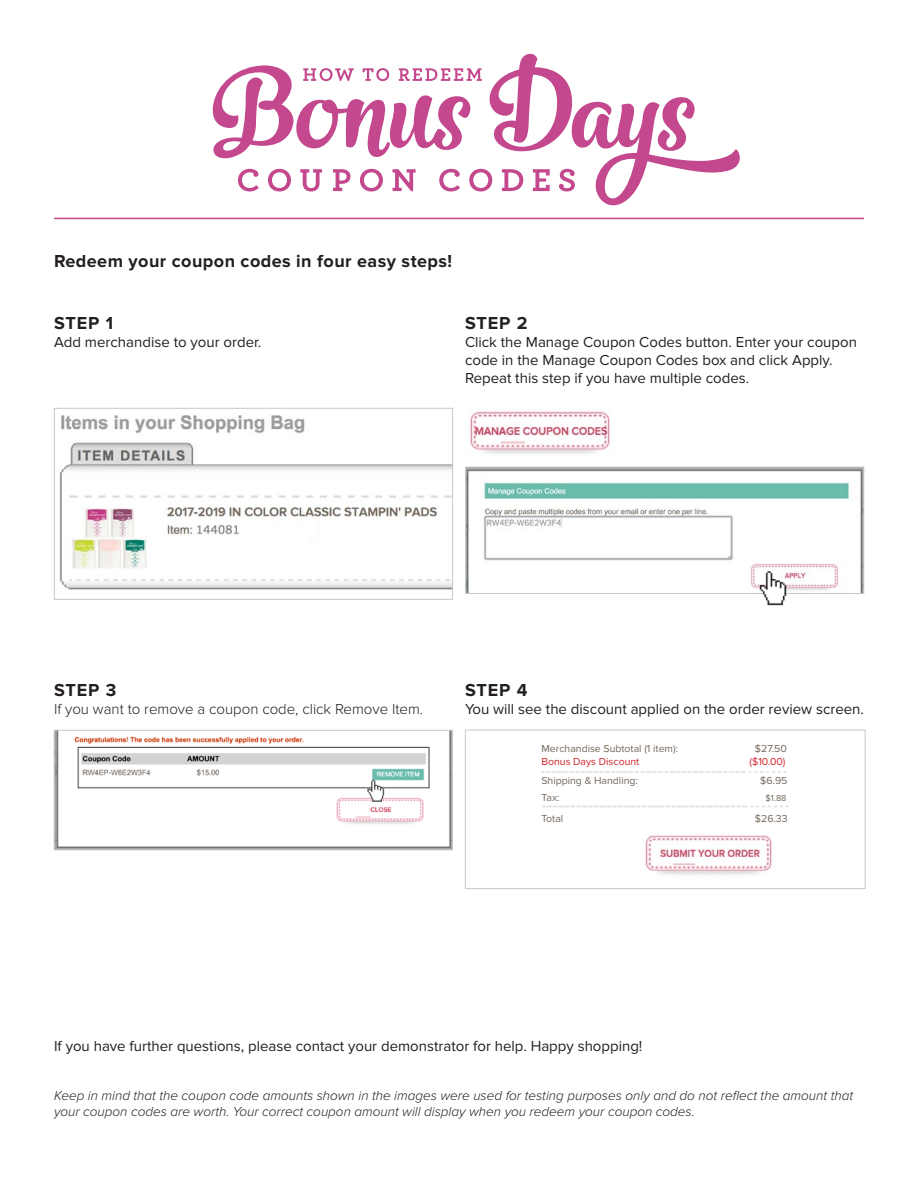
<style>
.page{position:relative;width:918px;height:1188px;background:#fff}
.page>*{position:absolute;margin:0;border:0;box-sizing:border-box;transform-origin:0 0}
.t1{font:700 18px "Proxima Nova";letter-spacing:.025em;color:#231f20}
.t2{font:15px/18px "Proxima Nova";color:#231f20}
.t3{font:300 15px "Proxima Nova";color:#231f20}
.t4{font:italic 300 13.5px/16.2px "Proxima Nova";color:#231f20}
.t5{font:10.5px "Proxima Nova";color:#72685c}
.t6{font:10.5px "Proxima Nova";color:#d1232a}
.t7{font:9px "Proxima Nova";color:#72685c}
</style>
<div class="page">
<hr style="left:54px;top:218px;width:810px;height:1px;background:#c3488e">
<svg style="left:211px;top:53px;width:532px;height:165px"></svg>
<img style="left:59px;top:415px;width:392px;height:175px">
<div style="left:54px;top:408px;width:399px;height:192px;border:1px solid #c7c8ca"></div>
<div style="left:242px;top:524px;width:74px;height:13px;background:#fff"></div>
<div style="left:465px;top:730px;width:401px;height:159px;border:1px solid #c7c8ca"></div>
<img style="left:541px;top:771px;width:246px;height:2px">
<img style="left:645px;top:835px;width:127px;height:40px">
<img style="left:542px;top:805px;width:247px;height:3px">
<img style="left:470px;top:411px;width:140px;height:43px">
<img style="left:467px;top:469px;width:395px;height:123px">
<div style="left:465px;top:467px;width:399px;height:127px;border:1px solid #c7c8ca"></div>
<img style="left:759px;top:566px;width:31px;height:40px">
<img style="left:56px;top:732px;width:395px;height:116px">
<div style="left:54px;top:730px;width:399px;height:120px;border:1px solid #c7c8ca"></div>
<img style="left:367px;top:776px;width:20px;height:28px">
<p class="t1" style="left:54px;top:250px;width:400px">Redeem your coupon codes in four easy steps!</p>
<p class="t1" style="left:54px;top:313px;width:61px">STEP 1</p>
<p class="t2" style="left:54px;top:333px;width:209px">Add merchandise to your order.</p>
<p class="t1" style="left:465px;top:313px;width:64px">STEP 2</p>
<p class="t2" style="left:465px;top:333px;width:394px">Click the Manage Coupon Codes button. Enter your coupon code in the Manage Coupon Codes box and click Apply.<br>Repeat this step if you have multiple codes.</p>
<p class="t1" style="left:54px;top:679px;width:64px">STEP 3</p>
<p class="t3" style="left:54px;top:700px;width:371px">If you want to remove a coupon code, click Remove Item.</p>
<p class="t1" style="left:465px;top:679px;width:64px">STEP 4</p>
<p class="t2" style="left:465px;top:700px;width:401px">You will see the discount applied on the order review screen.</p>
<p class="t5" style="left:542px;top:743px;width:138px">Merchandise Subtotal (1 item):</p>
<p class="t5" style="left:755px;top:743px;width:33px">$27.50</p>
<p class="t6" style="left:542px;top:755px;width:99px">Bonus Days Discount</p>
<p class="t6" style="left:750px;top:755px;width:38px">($10.00)</p>
<p class="t5" style="left:542px;top:775px;width:98px">Shipping &amp; Handling:</p>
<p class="t5" style="left:760px;top:775px;width:29px">$6.95</p>
<p class="t5" style="left:542px;top:791px;width:20px">Tax:</p>
<p class="t7" style="left:766px;top:793px;width:22px">$1.88</p>
<p class="t5" style="left:542px;top:812px;width:23px">Total</p>
<p class="t5" style="left:755px;top:812px;width:34px">$26.33</p>
<p class="t2" style="left:54px;top:1037px;width:590px">If you have further questions, please contact your demonstrator for help. Happy shopping!</p>
<p class="t4" style="left:54px;top:1087px;width:801px">Keep in mind that the coupon code amounts shown in the images were used for testing purposes only and do not reflect the amount that your coupon codes are worth. Your correct coupon amount will display when you redeem your coupon codes.</p>
</div>
